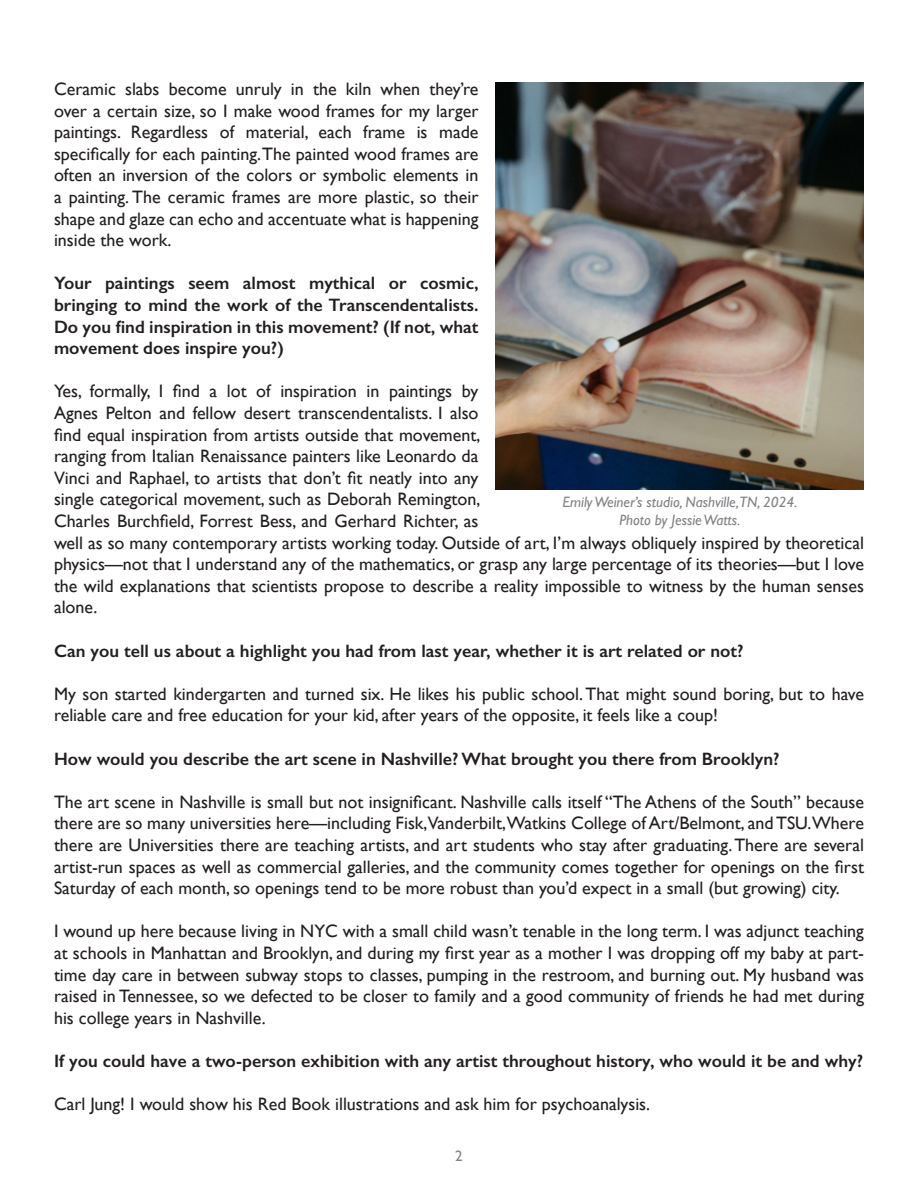
<style>
.page{position:relative;width:918px;height:1188px;background:#fff}
.page>*{position:absolute;margin:0;border:0;box-sizing:border-box;transform-origin:0 0}
.t1{font:18px/21.6px "Gill Sans";color:#231f20;text-align:justify}
.t2{font:600 18px/21.6px "Gill Sans";color:#231f20;text-align:justify}
.t3{font:italic 15px "Gill Sans";color:#808285}
.t4{font:15px "Gill Sans";color:#808285}
</style>
<div class="page">
<img style="left:495px;top:82px;width:368px;height:408px">
<p class="t1" style="left:54px;top:78px;width:426px">Ceramic slabs become unruly in the kiln when they’re over a certain size, so I make wood frames for my larger paintings. Regardless of material, each frame is made specifically for each painting. The painted wood frames are often an inversion of the colors or symbolic elements in a painting. The ceramic frames are more plastic, so their shape and glaze can echo and accentuate what is happening inside the work.</p>
<p class="t2" style="left:54px;top:272px;width:426px">Your paintings seem almost mythical or cosmic, bringing to mind the work of the Transcendentalists.<br>Do you find inspiration in this movement? (If not, what movement does inspire you?)</p>
<p class="t1" style="left:54px;top:380px;width:812px;text-align:left">Yes, formally, I find a lot of inspiration in paintings by<br>Agnes Pelton and fellow desert transcendentalists. I also<br>find equal inspiration from artists outside that movement,<br>ranging from Italian Renaissance painters like Leonardo da<br>Vinci and Raphael, to artists that don’t fit neatly into any<br>single categorical movement, such as Deborah Remington,<br>Charles Burchfield, Forrest Bess, and Gerhard Richter, as<br>well as so many contemporary artists working today. Outside of art, I’m always obliquely inspired by theoretical physics—not that I understand any of the mathematics, or grasp any large percentage of its theories—but I love the wild explanations that scientists propose to describe a reality impossible to witness by the human senses alone.</p>
<p class="t2" style="left:54px;top:639px;width:691px">Can you tell us about a highlight you had from last year, whether it is art related or not?</p>
<p class="t1" style="left:54px;top:683px;width:812px">My son started kindergarten and turned six. He likes his public school. That might sound boring, but to have reliable care and free education for your kid, after years of the opposite, it feels like a coup!</p>
<p class="t2" style="left:54px;top:747px;width:727px">How would you describe the art scene in Nashville? What brought you there from Brooklyn?</p>
<p class="t1" style="left:54px;top:791px;width:812px">The art scene in Nashville is small but not insignificant. Nashville calls itself “The Athens of the South” because there are so many universities here—including Fisk,Vanderbilt,Watkins College of Art/Belmont, and TSU.Where there are Universities there are teaching artists, and art students who stay after graduating. There are several artist-run spaces as well as commercial galleries, and the community comes together for openings on the first Saturday of each month, so openings tend to be more robust than you’d expect in a small (but growing) city.</p>
<p class="t1" style="left:54px;top:920px;width:812px">I wound up here because living in NYC with a small child wasn’t tenable in the long term. I was adjunct teaching at schools in Manhattan and Brooklyn, and during my first year as a mother I was dropping off my baby at part&shy;time day care in between subway stops to classes, pumping in the restroom, and burning out. My husband was raised in Tennessee, so we defected to be closer to family and a good community of friends he had met during his college years in Nashville.</p>
<p class="t2" style="left:54px;top:1050px;width:811px">If you could have a two-person exhibition with any artist throughout history, who would it be and why?</p>
<p class="t1" style="left:54px;top:1093px;width:598px">Carl Jung! I would show his Red Book illustrations and ask him for psychoanalysis.</p>
<p class="t3" style="left:562px;top:493px;width:236px">Emily Weiner’s studio, Nashville,TN, 2024.</p>
<p class="t3" style="left:619px;top:511px;width:123px">Photo by Jessie Watts.</p>
<p class="t4" style="left:455px;top:1147px;width:9px">2</p>
</div>
